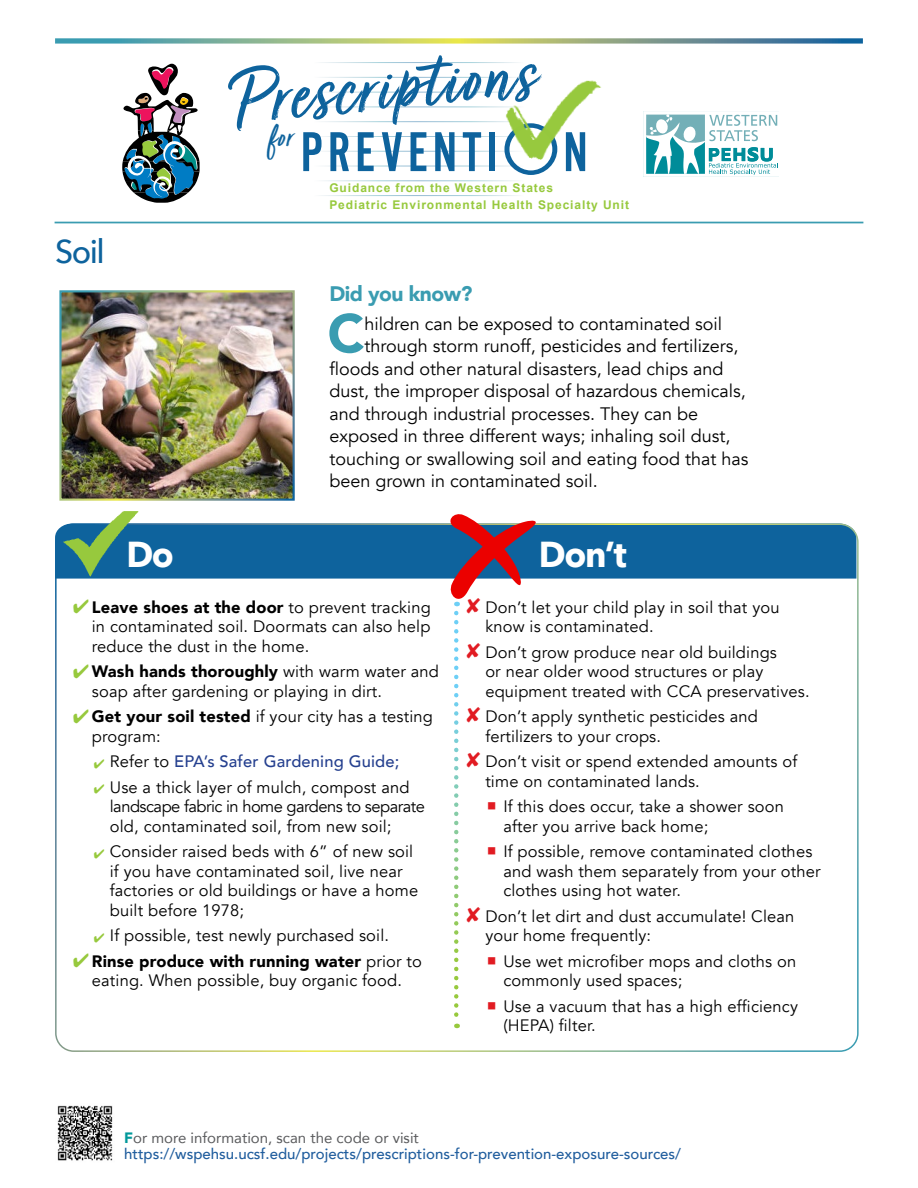
<style>
.page{position:relative;width:918px;height:1188px;background:#fff}
.page>*{position:absolute;margin:0;border:0;box-sizing:border-box;transform-origin:0 0}
.t1{font:85.5px "Turbinado Pro";color:#0e639d}
.t2{font:58.35px "Alternate Got No 2 D";letter-spacing:.085em;color:#0e639d}
.t3{font:900 54px "Avenir";color:#3a9cb1}
.t4{font:700 36px "Avenir Next";color:#fff}
.t5{font:500 33px "Avenir Next";color:#0e639d}
.t6{font:900 21px "Avenir";letter-spacing:-.025em;color:#3a9cb1}
.t7{font:18px "Avenir";color:#000}
.t8{font:16.5px/19.5px "Avenir";letter-spacing:.01em;color:#000}
.t9{font:16.5px/19.5px "Avenir";letter-spacing:-.03em;color:#000}
.t10{font:500 15px/16.5px "Avenir";color:#215e9e}
.t11{font:700 12px/16.5px "Arial";letter-spacing:.075em;color:#97c93d}
.s1{font-family:"ITC Avant Garde Pro";font-size:67.5px}
.s2{font-weight:900}
.s3{font-weight:500;color:#25408f}
.s4{font-family:"Arial Unicode MS";color:#e11b22}
.s5{font-weight:900;color:#00989a}
.s6{font-weight:400;color:#5a5b5d}
</style>
<div class="page">
<svg style="left:55px;top:38px;width:808px;height:6px;background:#92b397"></svg>
<svg style="left:643px;top:111px;width:135px;height:65px"></svg>
<img style="left:499px;top:77px;width:102px;height:90px">
<svg style="left:122px;top:64px;width:78px;height:139px"></svg>
<div style="left:55px;top:222px;width:808px;height:1px;border:1px solid #3a9cb1"></div>
<div style="left:55px;top:524px;width:801px;height:55px;background:#0e639d"></div>
<img style="left:62px;top:293px;width:230px;height:205px">
<img style="left:57px;top:1105px;width:56px;height:56px">
<img style="left:62px;top:512px;width:78px;height:67px">
<svg style="left:450px;top:514px;width:86px;height:514px"></svg>
<h1 class="t1" style="left:226px;top:54px;width:305px;rotate:-5deg">Prescriptions</h1>
<h2 class="t2" style="left:301px;top:121px;width:289px">PREVENTI<span class="s1">O</span>N</h2>
<h3 class="t5" style="left:55px;top:224px;width:51px">Soil</h3>
<p class="t11" style="left:329px;top:180px;width:301px">Guidance from the Western States<br>Pediatric Environmental Health Specialty Unit</p>
<p class="t6" style="left:329px;top:276px;width:145px">Did you know?</p>
<h3 class="t3" style="left:328px;top:287px;width:38px">C</h3>
<p class="t7" style="left:365px;top:313px;width:359px">hildren can be exposed to contaminated soil</p>
<p class="t7" style="left:365px;top:335px;width:375px">through storm runoff, pesticides and fertilizers,</p>
<p class="t7" style="left:329px;top:358px;width:395px">floods and other natural disasters, lead chips and</p>
<p class="t7" style="left:329px;top:380px;width:418px">dust, the improper disposal of hazardous chemicals,</p>
<p class="t7" style="left:329px;top:403px;width:370px">and through industrial processes. They can be</p>
<p class="t7" style="left:329px;top:425px;width:402px">exposed in three different ways; inhaling soil dust,</p>
<p class="t7" style="left:329px;top:448px;width:420px">touching or swallowing soil and eating food that has</p>
<p class="t7" style="left:329px;top:470px;width:270px">been grown in contaminated soil.</p>
<h3 class="t4" style="left:126px;top:523px;width:49px">Do</h3>
<h3 class="t4" style="left:539px;top:523px;width:89px">Don’t</h3>
<p class="t8" style="left:92px;top:598px;width:340px;text-align:justify"><span class="s2">Leave shoes at the door</span> to prevent tracking in contaminated soil. Doormats can also help reduce the dust in the home.</p>
<p class="t8" style="left:92px;top:662px;width:349px"><span class="s2">Wash hands thoroughly</span> with warm water and soap after gardening or playing in dirt.</p>
<p class="t8" style="left:92px;top:707px;width:343px"><span class="s2">Get your soil tested</span> if your city has a testing program:</p>
<p class="t8" style="left:110px;top:749px;width:301px;line-height:25.5px">Refer to <span class="s3">EPA’s Safer Gardening Guide;<br></span>Use a thick layer of mulch, compost and</p>
<p class="t9" style="left:110px;top:797px;width:317px">landscape fabric in home gardens to separate old, contaminated soil, from new soil;</p>
<p class="t8" style="left:110px;top:842px;width:310px">Consider raised beds with 6” of new soil if you have contaminated soil, live near factories or old buildings or have a home built before 1978;</p>
<p class="t8" style="left:92px;top:923px;width:332px;line-height:25.5px;text-indent:18px">If possible, test newly purchased soil.<br><span class="s2">Rinse produce with running water</span> prior to</p>
<p class="t8" style="left:92px;top:971px;width:312px">eating. When possible, buy organic food.</p>
<p class="t8" style="left:485px;top:598px;width:296px">Don’t let your child play in soil that you know is contaminated.</p>
<p class="t8" style="left:485px;top:643px;width:326px">Don’t grow produce near old buildings<br>or near older wood structures or play equipment treated with CCA preservatives.</p>
<p class="t8" style="left:485px;top:707px;width:274px">Don’t apply synthetic pesticides and fertilizers to your crops.</p>
<p class="t8" style="left:485px;top:752px;width:314px">Don’t visit or spend extended amounts of time on contaminated lands.</p>
<p class="t8" style="left:503px;top:797px;width:282px;text-indent:-16px"><span class="s4">■</span> If this does occur, take a shower soon after you arrive back home;</p>
<p class="t8" style="left:503px;top:842px;width:319px;text-indent:-16px"><span class="s4">■</span> If possible, remove contaminated clothes and wash them separately from your other clothes using hot water.</p>
<p class="t8" style="left:485px;top:907px;width:311px">Don’t let dirt and dust accumulate! Clean your home frequently:</p>
<p class="t8" style="left:503px;top:952px;width:295px;text-indent:-16px"><span class="s4">■</span> Use wet microfiber mops and cloths on commonly used spaces;</p>
<p class="t8" style="left:503px;top:997px;width:296px;text-indent:-16px"><span class="s4">■</span> Use a vacuum that has a high efficiency (HEPA) filter.</p>
<p class="t10" style="left:124px;top:1128px;width:558px"><span class="s5">F</span><span class="s6">or more information, scan the code or visit </span>https://wspehsu.ucsf.edu/projects/prescriptions-for-prevention-exposure-sources/</p>
</div>
